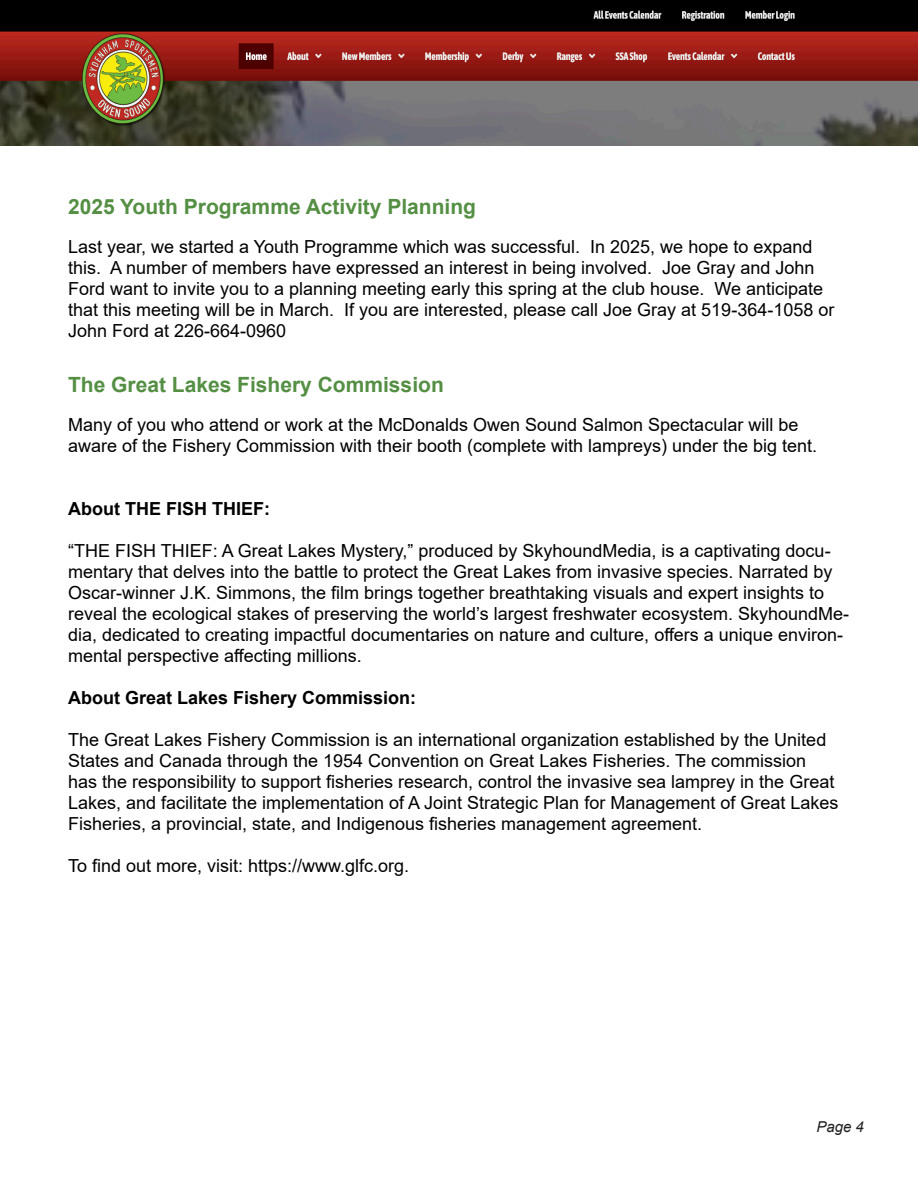
<style>
.page{position:relative;width:918px;height:1188px;background:#fff}
.page>*{position:absolute;margin:0;border:0;box-sizing:border-box;transform-origin:0 0}
.t1{font:700 21px "Arial";color:#548f44}
.t2{font:18px/21px "Arial";color:#000}
.t3{font:700 18px "Arial";color:#000}
.t4{font:italic 15px "Arial";color:#231f20}
</style>
<div class="page">
<img style="left:0;top:0;width:918px;height:145px">
<p class="t1" style="left:68px;top:192px;width:410px">2025 Youth Programme Activity Planning</p>
<p class="t2" style="left:68px;top:236px;width:768px">Last year, we started a Youth Programme which was successful. In 2025, we hope to expand this. A number of members have expressed an interest in being involved. Joe Gray and John Ford want to invite you to a planning meeting early this spring at the club house. We anticipate that this meeting will be in March. If you are interested, please call Joe Gray at 519-364-1058 or John Ford at 226-664-0960</p>
<p class="t1" style="left:68px;top:370px;width:377px">The Great Lakes Fishery Commission</p>
<p class="t2" style="left:68px;top:414px;width:751px">Many of you who attend or work at the McDonalds Owen Sound Salmon Spectacular will be aware of the Fishery Commission with their booth (complete with lampreys) under the big tent.</p>
<p class="t3" style="left:68px;top:496px;width:203px">About THE FISH THIEF:</p>
<p class="t2" style="left:68px;top:540px;width:783px">“THE FISH THIEF: A Great Lakes Mystery,” produced by SkyhoundMedia, is a captivating docu&shy;mentary that delves into the battle to protect the Great Lakes from invasive species. Narrated by Oscar-winner J.K. Simmons, the film brings together breathtaking visuals and expert insights to reveal the ecological stakes of preserving the world’s largest freshwater ecosystem. SkyhoundMe&shy;dia, dedicated to creating impactful documentaries on nature and culture, offers a unique environ&shy;mental perspective affecting millions.</p>
<p class="t3" style="left:68px;top:685px;width:350px">About Great Lakes Fishery Commission:</p>
<p class="t2" style="left:68px;top:729px;width:772px">The Great Lakes Fishery Commission is an international organization established by the United States and Canada through the 1954 Convention on Great Lakes Fisheries. The commission has the responsibility to support fisheries research, control the invasive sea lamprey in the Great Lakes, and facilitate the implementation of A Joint Strategic Plan for Management of Great Lakes Fisheries, a provincial, state, and Indigenous fisheries management agreement.</p>
<p class="t2" style="left:68px;top:855px;width:343px">To find out more, visit: https://www.glfc.org.</p>
<p class="t4" style="left:816px;top:1117px;width:49px">Page 4</p>
</div>
